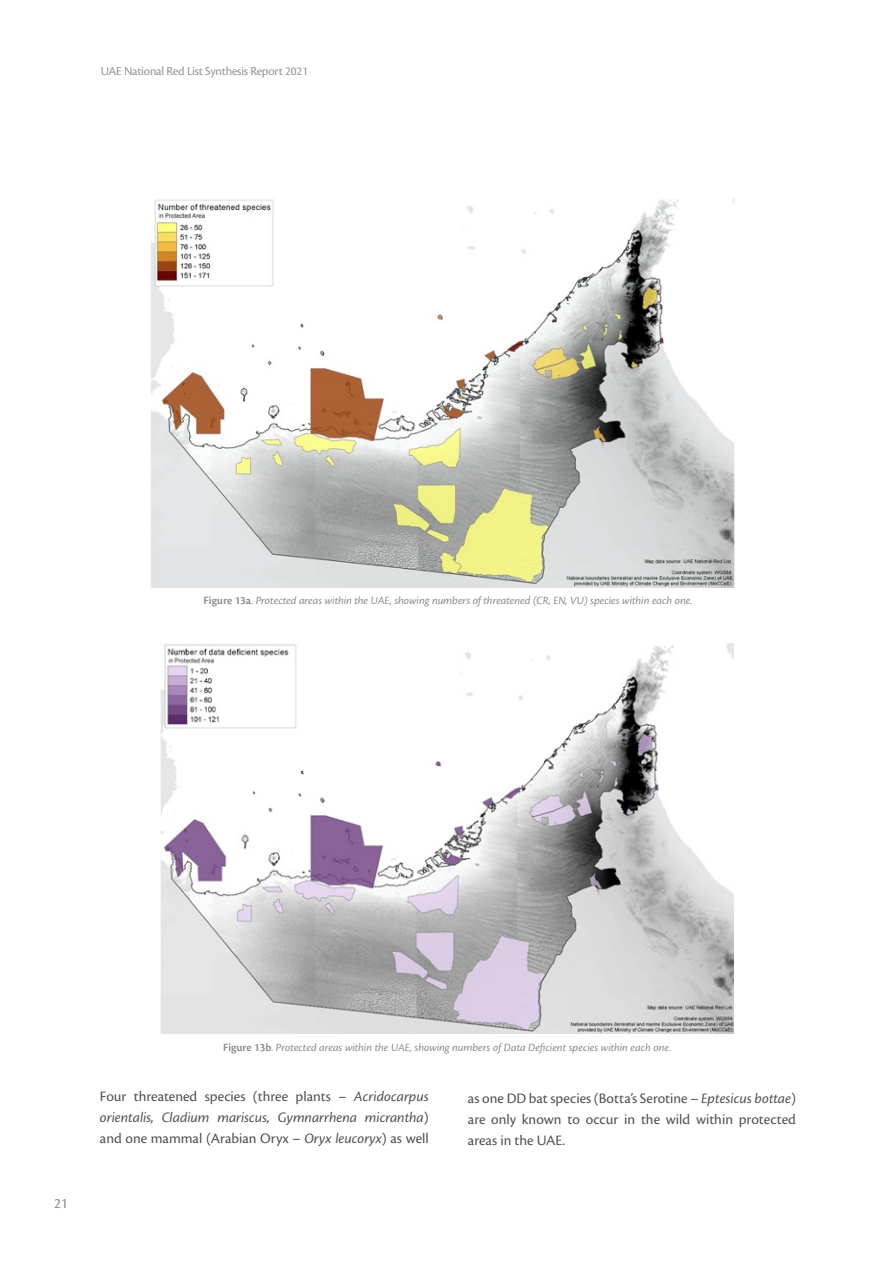
<style>
.page{position:relative;width:893px;height:1263px;background:#fff}
.page>*{position:absolute;margin:0;border:0;box-sizing:border-box;transform-origin:0 0}
.t1{font:italic 15px/21px "Cronos Pro";letter-spacing:-.005em;color:#515150;text-align:justify}
.t2{font:15px/21px "Cronos Pro";color:#515150;text-align:justify}
.t3{font:15px "Cronos Pro";color:#888c8e}
.t4{font:12.75px "Cronos Pro";letter-spacing:-.02em;color:#939598}
.t5{font:italic 11.55px "Cronos Pro";letter-spacing:-.005em;color:#888c8e}
.s1{font-weight:600;font-style:normal}
.s2{font-style:normal}
.s3{font-style:italic}
</style>
<div class="page">
<img style="left:161px;top:643px;width:573px;height:390px">
<img style="left:151px;top:198px;width:584px;height:389px">
<p class="t4" style="left:101px;top:63px;width:209px">UAE National Red List Synthesis Report 2021</p>
<p class="t5" style="left:204px;top:594px;width:490px"><span class="s1">Figure 13a</span>. Protected areas within the UAE, showing numbers of threatened (CR, EN, VU) species within each one.</p>
<p class="t3" style="left:54px;top:1194px;width:15px">21</p>
<p class="t5" style="left:223px;top:1041px;width:449px"><span class="s1">Figure 13b</span>. Protected areas within the UAE, showing numbers of Data Deficient species within each one.</p>
<p class="t1" style="left:100px;top:1085px;width:330px"><span class="s2">Four threatened species (three plants –</span> Acridocarpus orientalis, Cladium mariscus, Gymnarrhena micrantha<span class="s2">) and one mammal (Arabian Oryx –</span> Oryx leucoryx<span class="s2">) as well</span></p>
<p class="t2" style="left:468px;top:1088px;width:330px">as one DD bat species (Botta’s Serotine – <span class="s3">Eptesicus bottae</span>) are only known to occur in the wild within protected areas in the UAE.</p>
</div>
